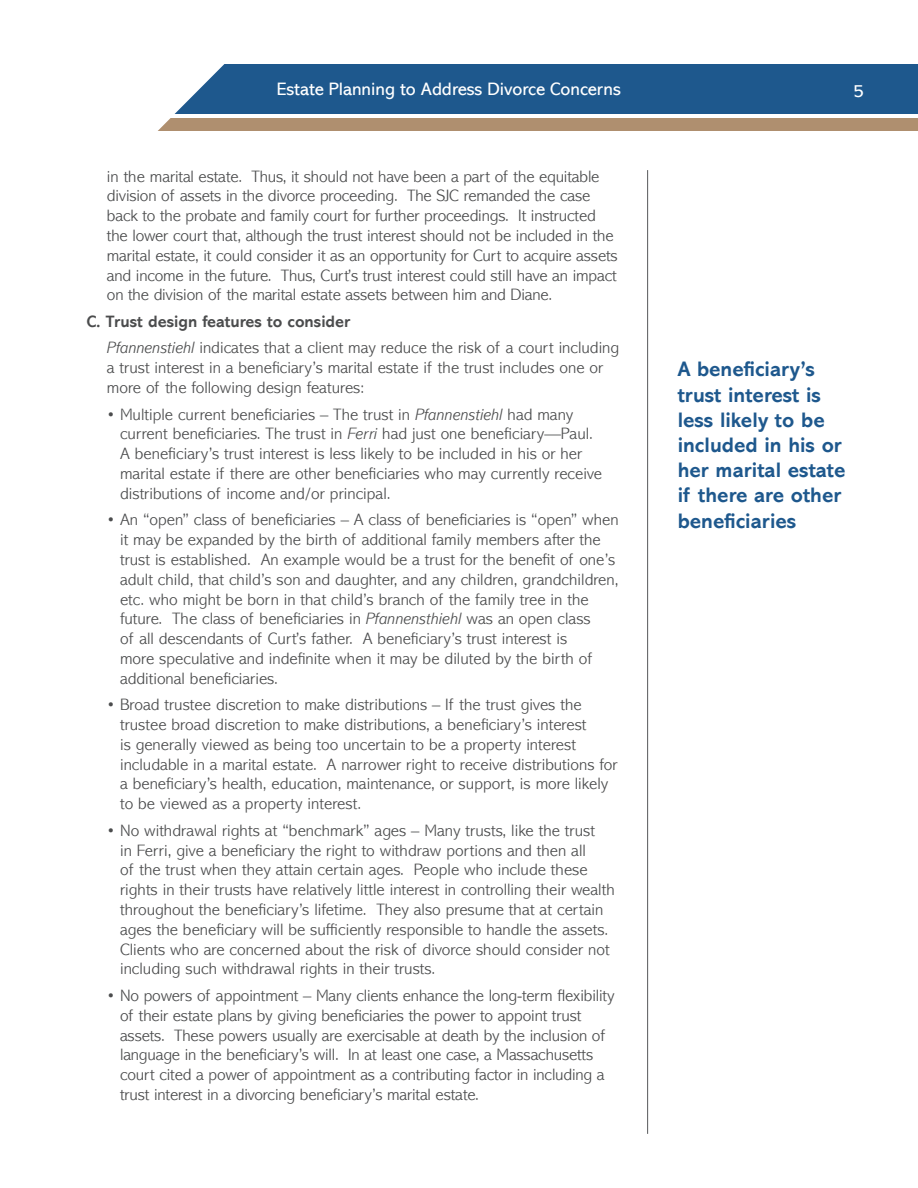
<style>
.page{position:relative;width:918px;height:1188px;background:#fff}
.page>*{position:absolute;margin:0;border:0;box-sizing:border-box;transform-origin:0 0}
.t1{font:700 21px/25.2px "Abadi MT Std";color:#1e588d}
.t2{font:18px "Abadi MT Std";color:#fff}
.t3{font:300 16.5px/19.8px "Abadi MT Std";color:#4b4c4d}
.s1{font-weight:700}
.s2{font-style:italic}
</style>
<div class="page">
<div style="left:129px;top:65px;width:789px;height:49px;background:#1e588d"></div>
<div style="left:129px;top:118px;width:789px;height:13px;background:#af8f6f"></div>
<svg style="left:129px;top:64px;width:124px;height:67px"></svg>
<hr style="left:647px;top:170px;width:1px;height:964px;background:#57585a">
<p class="t2" style="left:277px;top:79px;width:346px">Estate Planning to Address Divorce Concerns</p>
<p class="t2" style="left:853px;top:81px;width:12px">5</p>
<p class="t3" style="left:107px;top:166px;width:512px">in the marital estate. Thus, it should not have been a part of the equitable division of assets in the divorce proceeding. The SJC remanded the case back to the probate and family court for further proceedings. It instructed the lower court that, although the trust interest should not be included in the marital estate, it could consider it as an opportunity for Curt to acquire assets and income in the future. Thus, Curt’s trust interest could still have an impact on the division of the marital estate assets between him and Diane.</p>
<p class="t3" style="left:107px;top:308px;width:514px;line-height:26.5px;text-indent:-20px"><span class="s1">C. Trust design features to consider<br></span><span class="s2">Pfannenstiehl</span> indicates that a client may reduce the risk of a court including</p>
<p class="t3" style="left:107px;top:358px;width:498px">a trust interest in a beneficiary’s marital estate if the trust includes one or more of the following design features:</p>
<p class="t3" style="left:120px;top:404px;width:484px;text-indent:-13px">• Multiple current beneficiaries – The trust in <span class="s2">Pfannenstiehl</span> had many current beneficiaries. The trust in <span class="s2">Ferri</span> had just one beneficiary—Paul.<br>A beneficiary’s trust interest is less likely to be included in his or her marital estate if there are other beneficiaries who may currently receive distributions of income and/or principal.</p>
<p class="t3" style="left:120px;top:510px;width:500px;text-indent:-13px">• An “open” class of beneficiaries – A class of beneficiaries is “open” when it may be expanded by the birth of additional family members after the trust is established. An example would be a trust for the benefit of one’s adult child, that child’s son and daughter, and any children, grandchildren, etc. who might be born in that child’s branch of the family tree in the future. The class of beneficiaries in <span class="s2">Pfannensthiehl</span> was an open class<br>of all descendants of Curt’s father. A beneficiary’s trust interest is<br>more speculative and indefinite when it may be diluted by the birth of additional beneficiaries.</p>
<p class="t3" style="left:120px;top:695px;width:499px;text-indent:-13px">• Broad trustee discretion to make distributions – If the trust gives the trustee broad discretion to make distributions, a beneficiary’s interest<br>is generally viewed as being too uncertain to be a property interest includable in a marital estate. A narrower right to receive distributions for a beneficiary’s health, education, maintenance, or support, is more likely to be viewed as a property interest.</p>
<p class="t3" style="left:120px;top:821px;width:496px;text-indent:-13px">• No withdrawal rights at “benchmark” ages – Many trusts, like the trust<br>in Ferri, give a beneficiary the right to withdraw portions and then all<br>of the trust when they attain certain ages. People who include these rights in their trusts have relatively little interest in controlling their wealth throughout the beneficiary’s lifetime. They also presume that at certain ages the beneficiary will be sufficiently responsible to handle the assets.<br>Clients who are concerned about the risk of divorce should consider not including such withdrawal rights in their trusts.</p>
<p class="t3" style="left:120px;top:986px;width:496px;text-indent:-13px">• No powers of appointment – Many clients enhance the long-term flexibility of their estate plans by giving beneficiaries the power to appoint trust assets. These powers usually are exercisable at death by the inclusion of language in the beneficiary’s will. In at least one case, a Massachusetts court cited a power of appointment as a contributing factor in including a trust interest in a divorcing beneficiary’s marital estate.</p>
<p class="t1" style="left:678px;top:357px;width:169px">A beneficiary’s trust interest is less likely to be included in his or her marital estate if there are other beneficiaries</p>
</div>
